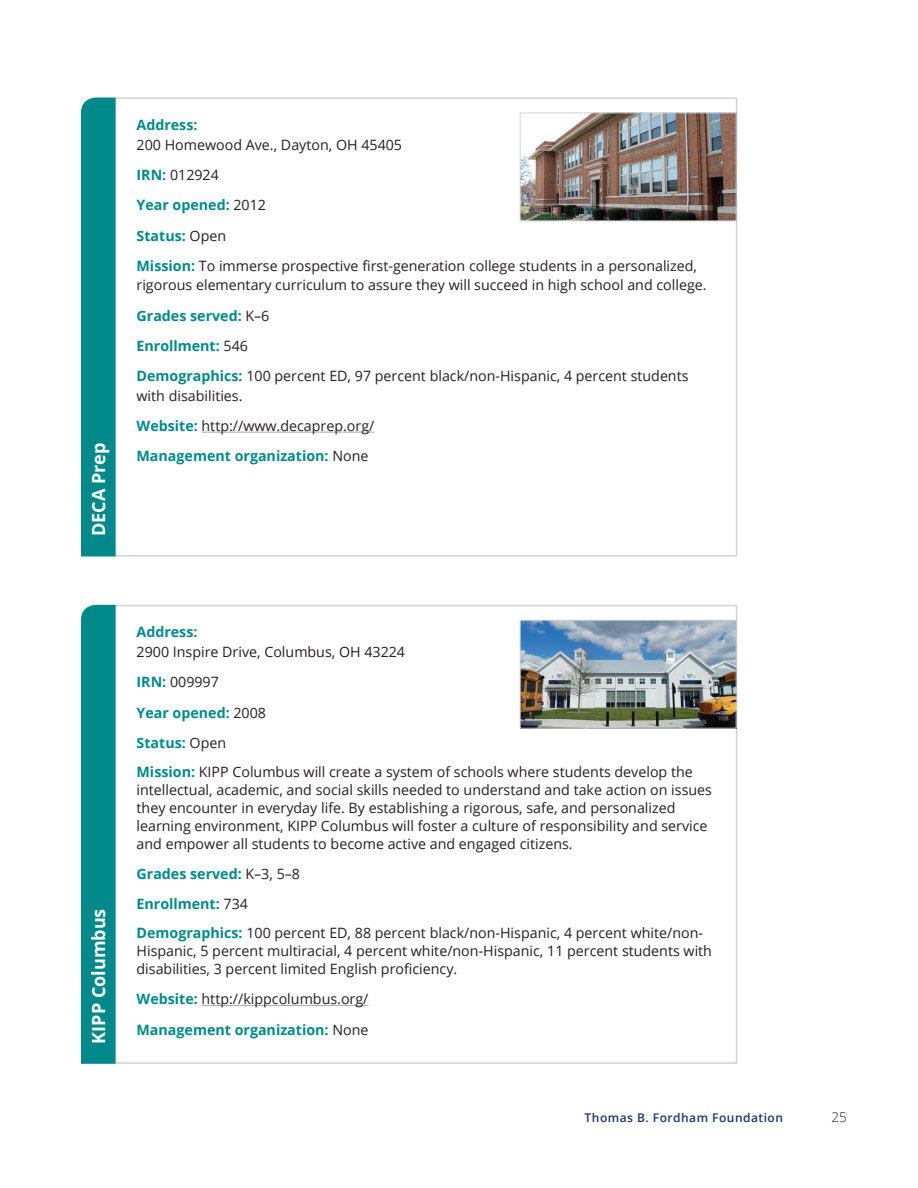
<style>
.page{position:relative;width:918px;height:1188px;background:#fff}
.page>*{position:absolute;margin:0;border:0;box-sizing:border-box;transform-origin:0 0}
.t1{font:700 18px "Open Sans";color:#fff}
.t2{font:14.25px/30.3px "Open Sans";color:#231f20}
.t3{font:700 14.25px/30.3px "Open Sans";color:#00898b}
.t4{font:300 13.5px "Open Sans";color:#231f20}
.t5{font:600 12px "Open Sans";letter-spacing:.04em;color:#183866}
.s1{font-weight:700;color:#00898b}
.s2{font-weight:400;color:#231f20}
</style>
<div class="page">
<hr style="left:202px;top:432px;width:172px;height:1px;background:#a8a9ad">
<img style="left:522px;top:115px;width:213px;height:104px">
<div style="left:520px;top:113px;width:217px;height:108px;border:1px solid #d1d2d4"></div>
<div style="left:81px;top:98px;width:35px;height:458px;background:#00898b"></div>
<hr style="left:202px;top:1005px;width:166px;height:1px;background:#a8a9ad">
<img style="left:522px;top:622px;width:213px;height:105px">
<div style="left:520px;top:620px;width:217px;height:109px;border:1px solid #d1d2d4"></div>
<div style="left:81px;top:605px;width:35px;height:459px;background:#00898b"></div>
<p class="t1" style="left:86px;top:536px;width:95px;rotate:-90deg">DECA Prep</p>
<p class="t3" style="left:137px;top:109px;width:62px">Address:</p>
<p class="t2" style="left:137px;top:129px;width:562px">200 Homewood Ave., Dayton, OH 45405<br><span class="s1">IRN:</span> 012924<br><span class="s1">Year opened:</span> 2012<br><span class="s1">Status:</span> Open<br><span class="s1">Mission:</span> To immerse prospective first-generation college students in a personalized,</p>
<p class="t2" style="left:137px;top:270px;width:572px">rigorous elementary curriculum to assure they will succeed in high school and college.<br><span class="s1">Grades served:</span> K–6<br><span class="s1">Enrollment:</span> 546<br><span class="s1">Demographics:</span> 100 percent ED, 97 percent black/non-Hispanic, 4 percent students</p>
<p class="t2" style="left:137px;top:380px;width:239px">with disabilities.<br><span class="s1">Website:</span> http://www.decaprep.org/<br><span class="s1">Management organization:</span> None</p>
<p class="t1" style="left:86px;top:1044px;width:136px;rotate:-90deg">KIPP Columbus</p>
<p class="t3" style="left:137px;top:617px;width:62px">Address:</p>
<p class="t2" style="left:137px;top:636px;width:270px">2900 Inspire Drive, Columbus, OH 43224<br><span class="s1">IRN:</span> 009997<br><span class="s1">Year opened:</span> 2008<br><span class="s1">Status:</span> Open</p>
<p class="t2" style="left:137px;top:762px;width:577px;line-height:18px"><span class="s1">Mission:</span> KIPP Columbus will create a system of schools where students develop the intellectual, academic, and social skills needed to understand and take action on issues they encounter in everyday life. By establishing a rigorous, safe, and personalized learning environment, KIPP Columbus will foster a culture of responsibility and service and empower all students to become active and engaged citizens.</p>
<p class="t3" style="left:137px;top:858px;width:165px">Grades served: <span class="s2">K–3, 5–8<br></span>Enrollment: <span class="s2">734</span></p>
<p class="t2" style="left:137px;top:923px;width:577px;line-height:18px"><span class="s1">Demographics:</span> 100 percent ED, 88 percent black/non-Hispanic, 4 percent white/non-<br>Hispanic, 5 percent multiracial, 4 percent white/non-Hispanic, 11 percent students with disabilities, 3 percent limited English proficiency.</p>
<p class="t3" style="left:137px;top:984px;width:233px">Website: <span class="s2">http://kippcolumbus.org/<br></span>Management organization: <span class="s2">None</span></p>
<p class="t5" style="left:585px;top:1110px;width:200px">Thomas B. Fordham Foundation</p>
<p class="t4" style="left:832px;top:1108px;width:17px">25</p>
</div>
